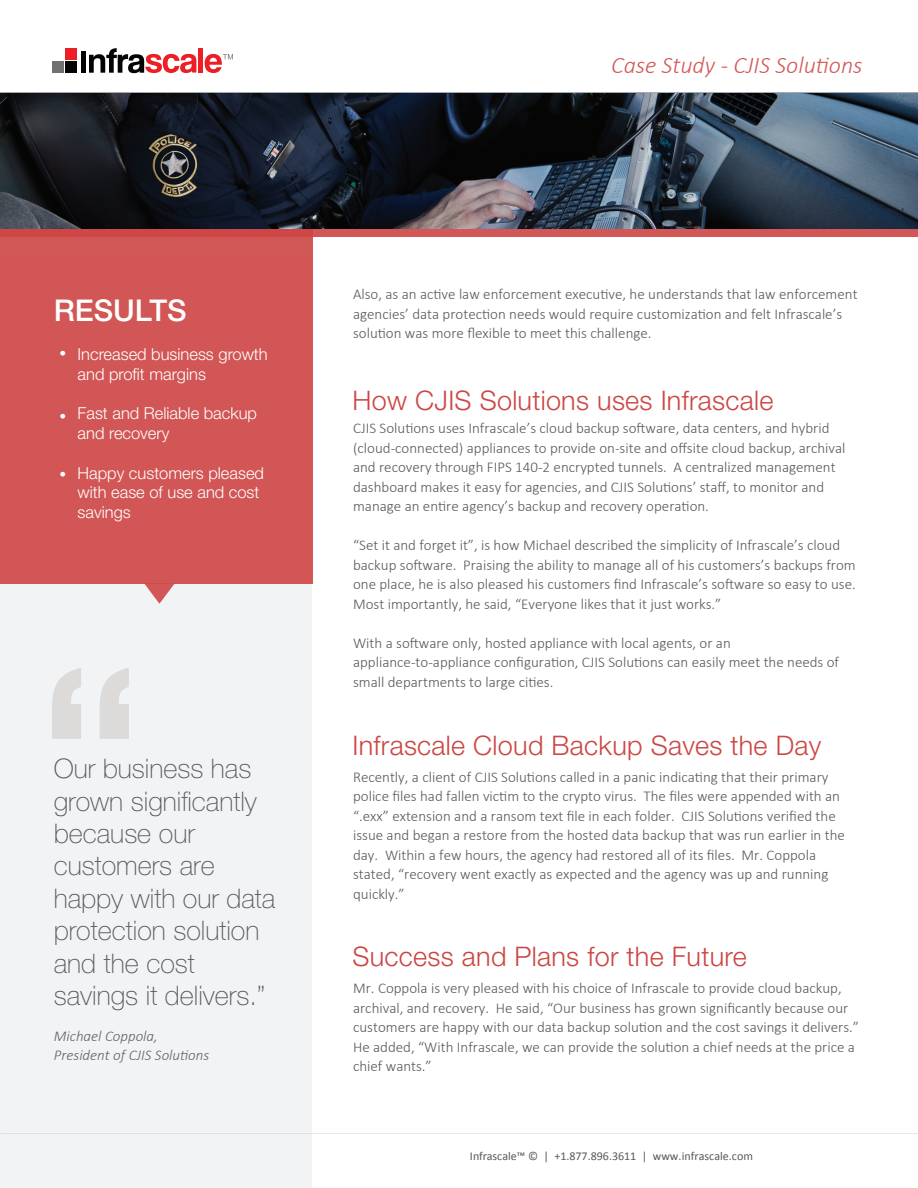
<style>
.page{position:relative;width:918px;height:1188px;background:#fff}
.page>*{position:absolute;margin:0;border:0;box-sizing:border-box;transform-origin:0 0}
.t1{font:500 30px "Helvetica Neue LT Pro";color:#fff}
.t2{font:100 27px/32.4px "Helvetica Neue LT Pro";color:#57585a}
.t3{font:300 27px "Helvetica Neue LT Pro";letter-spacing:.01em;color:#cc4643}
.t4{font:italic 300 24px "Calibri";color:rgb(206 69 68/.9)}
.t5{font:300 16.5px/19.8px "Helvetica Neue LT Pro";color:#fff}
.t6{font:300 15px/19.5px "Calibri";color:#57585a}
.t7{font:italic 300 15px/19.5px "Calibri";color:#606161}
.t8{font:100 13.5px "Helvetica Neue LT Pro";color:#fff}
.t9{font:12px "Calibri";color:#57585a}
</style>
<div class="page">
<div style="left:0;top:256px;width:311px;height:932px;background:#f2f3f4"></div>
<svg style="left:144px;top:583px;width:31px;height:21px"></svg>
<div style="left:0;top:228px;width:918px;height:9px;background:#d25757"></div>
<div style="left:0;top:228px;width:313px;height:355px;background:#d15655"></div>
<img style="left:0;top:93px;width:918px;height:136px">
<svg style="left:52px;top:668px;width:77px;height:71px"></svg>
<hr style="left:82px;top:51px;width:4px;height:22px;background:#040503">
<div style="left:66px;top:48px;width:11px;height:11px;background:#ed1f26"></div>
<div style="left:66px;top:61px;width:11px;height:12px;background:#040503"></div>
<div style="left:52px;top:61px;width:12px;height:12px;background:#707171"></div>
<svg style="left:89px;top:48px;width:107px;height:25px"></svg>
<div style="left:198px;top:48px;width:5px;height:25px;background:#ed1f26"></div>
<svg style="left:205px;top:54px;width:28px;height:19px"></svg>
<h3 class="t4" style="left:611px;top:50px;width:253px">Case Study - CJIS Solutions</h3>
<h1 class="t1" style="left:54px;top:293px;width:134px">RESULTS</h1>
<p class="t8" style="left:60px;top:346px;width:8px">•</p>
<p class="t5" style="left:78px;top:344px;width:192px">Increased business growth and profit margins</p>
<p class="t5" style="left:78px;top:403px;width:181px">Fast and Reliable backup and recovery</p>
<p class="t5" style="left:78px;top:462px;width:188px">Happy customers pleased with ease of use and cost savings</p>
<p class="t8" style="left:60px;top:409px;width:8px">•</p>
<p class="t8" style="left:60px;top:467px;width:8px">•</p>
<h2 class="t2" style="left:54px;top:752px;width:223px">Our business has grown significantly because our customers are happy with our data protection solution and the cost savings it delivers.”</h2>
<p class="t7" style="left:54px;top:1026px;width:157px">Michael Coppola,<br>President of CJIS Solutions</p>
<p class="t6" style="left:353px;top:285px;width:506px">Also, as an active law enforcement executive, he understands that law enforcement agencies’ data protection needs would require customization and felt Infrascale’s solution was more flexible to meet this challenge.</p>
<h2 class="t3" style="left:353px;top:384px;width:422px">How CJIS Solutions uses Infrascale</h2>
<p class="t6" style="left:353px;top:418px;width:494px">CJIS Solutions uses Infrascale’s cloud backup software, data centers, and hybrid (cloud-connected) appliances to provide on-site and offsite cloud backup, archival and recovery through FIPS 140-2 encrypted tunnels. A centralized management dashboard makes it easy for agencies, and CJIS Solutions’ staff, to monitor and manage an entire agency’s backup and recovery operation.</p>
<p class="t6" style="left:353px;top:535px;width:504px">“Set it and forget it”, is how Michael described the simplicity of Infrascale’s cloud backup software. Praising the ability to manage all of his customers’s backups from one place, he is also pleased his customers find Infrascale’s software so easy to use.<br>Most importantly, he said, “Everyone likes that it just works.”</p>
<p class="t6" style="left:353px;top:633px;width:488px">With a software only, hosted appliance with local agents, or an appliance-to-appliance configuration, CJIS Solutions can easily meet the needs of small departments to large cities.</p>
<h2 class="t3" style="left:353px;top:729px;width:470px">Infrascale Cloud Backup Saves the Day</h2>
<p class="t6" style="left:353px;top:767px;width:493px">Recently, a client of CJIS Solutions called in a panic indicating that their primary police files had fallen victim to the crypto virus. The files were appended with an “.exx” extension and a ransom text file in each folder. CJIS Solutions verified the issue and began a restore from the hosted data backup that was run earlier in the day. Within a few hours, the agency had restored all of its files. Mr. Coppola stated, “recovery went exactly as expected and the agency was up and running quickly.”</p>
<h2 class="t3" style="left:353px;top:940px;width:396px">Success and Plans for the Future</h2>
<p class="t6" style="left:353px;top:978px;width:507px">Mr. Coppola is very pleased with his choice of Infrascale to provide cloud backup, archival, and recovery. He said, “Our business has grown significantly because our customers are happy with our data backup solution and the cost savings it delivers.” He added, “With Infrascale, we can provide the solution a chief needs at the price a chief wants.”</p>
<p class="t9" style="left:470px;top:1148px;width:285px">Infrascale™ © | +1.877.896.3611 | www.infrascale.com</p>
</div>
